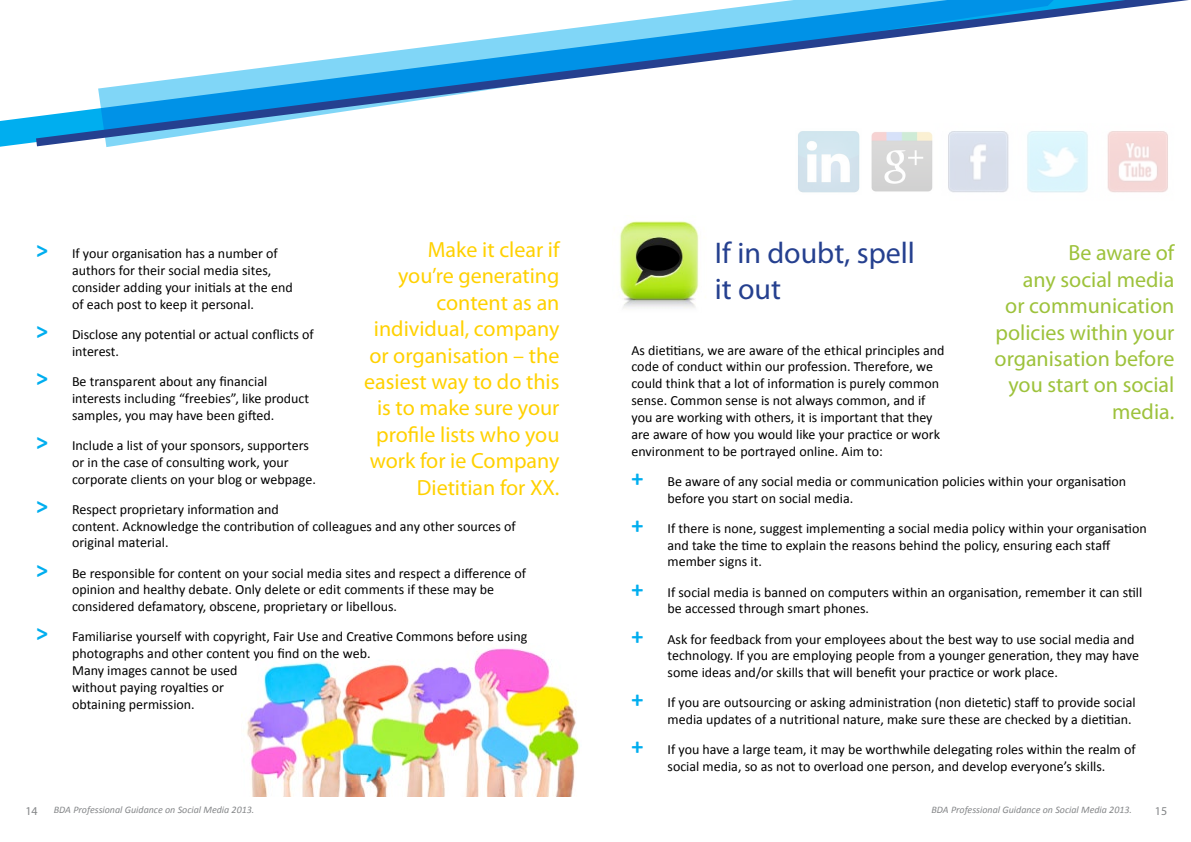
<style>
.page{position:relative;width:1191px;height:842px;background:#fff}
.page>*{position:absolute;margin:0;border:0;box-sizing:border-box;transform-origin:0 0}
.t1{font:30px/36px "Myriad Pro";color:#25408f}
.t2{font:22px/26.4px "Myriad Pro";color:#ffd100;text-align:right}
.t3{font:22px/26.4px "Myriad Pro";color:#9dc23b;text-align:right}
.t4{font:14px/16.8px "Calibri";color:#000}
.t5{font:12px "Myriad Pro";color:#848688}
.t6{font:italic 10px "Calibri";color:#848688}
.s1{font-weight:700;font-size:24px;color:#00aeef}
</style>
<div class="page">
<img style="left:871px;top:151px;width:297px;height:42px">
<img style="left:798px;top:151px;width:62px;height:42px">
<svg style="left:28px;top:0;width:1161px;height:151px"></svg>
<img style="left:246px;top:648px;width:334px;height:148px">
<img style="left:619px;top:221px;width:81px;height:88px">
<div style="left:637px;top:245px;width:42px;height:26px;background:#000;border-radius:50%"></div>
<h2 class="t2" style="left:364px;top:236px;width:197px">Make it clear if<br>you’re generating content as an individual, company or organisation – the easiest way to do this is to make sure your profile lists who you work for ie Company<br>Dietitian for XX.</h2>
<h1 class="t1" style="left:714px;top:234px;width:202px">If in doubt, spell it out</h1>
<h2 class="t3" style="left:994px;top:239px;width:181px">Be aware of<br>any social media<br>or communication policies within your organisation before you start on social media.</h2>
<p class="t4" style="left:72px;top:245px;width:222px;text-indent:-36px"><span class="s1">&gt;</span> If your organisation has a number of authors for their social media sites, consider adding your initials at the end of each post to keep it personal.</p>
<p class="t4" style="left:72px;top:326px;width:243px;text-indent:-36px"><span class="s1">&gt;</span> Disclose any potential or actual conflicts of interest.</p>
<p class="t4" style="left:72px;top:373px;width:239px;text-indent:-36px"><span class="s1">&gt;</span> Be transparent about any financial interests including “freebies”, like product samples, you may have been gifted.</p>
<p class="t4" style="left:72px;top:437px;width:245px;text-indent:-36px"><span class="s1">&gt;</span> Include a list of your sponsors, supporters or in the case of consulting work, your corporate clients on your blog or webpage.</p>
<p class="t4" style="left:72px;top:501px;width:445px;text-indent:-36px"><span class="s1">&gt;</span> Respect proprietary information and<br>content. Acknowledge the contribution of colleagues and any other sources of original material.</p>
<p class="t4" style="left:72px;top:565px;width:455px;text-indent:-36px"><span class="s1">&gt;</span> Be responsible for content on your social media sites and respect a difference of opinion and healthy debate. Only delete or edit comments if these may be considered defamatory, obscene, proprietary or libellous.</p>
<p class="t4" style="left:72px;top:628px;width:457px;text-indent:-36px"><span class="s1">&gt;</span> Familiarise yourself with copyright, Fair Use and Creative Commons before using photographs and other content you find on the web.<br>Many images cannot be used<br>without paying royalties or<br>obtaining permission.</p>
<p class="t4" style="left:631px;top:342px;width:315px">As dietitians, we are aware of the ethical principles and code of conduct within our profession. Therefore, we could think that a lot of information is purely common sense. Common sense is not always common, and if you are working with others, it is important that they are aware of how you would like your practice or work environment to be portrayed online. Aim to:</p>
<p class="t4" style="left:667px;top:473px;width:460px;text-indent:-36px"><span class="s1">+</span> Be aware of any social media or communication policies within your organisation before you start on social media.</p>
<p class="t4" style="left:667px;top:520px;width:481px;text-indent:-36px"><span class="s1">+</span> If there is none, suggest implementing a social media policy within your organisation and take the time to explain the reasons behind the policy, ensuring each staff member signs it.</p>
<p class="t4" style="left:667px;top:583px;width:476px;text-indent:-36px"><span class="s1">+</span> If social media is banned on computers within an organisation, remember it can still be accessed through smart phones.</p>
<p class="t4" style="left:667px;top:631px;width:473px;text-indent:-36px"><span class="s1">+</span> Ask for feedback from your employees about the best way to use social media and technology. If you are employing people from a younger generation, they may have some ideas and/or skills that will benefit your practice or work place.</p>
<p class="t4" style="left:631px;top:694px;width:505px;text-align:right"><span class="s1">+</span> If you are outsourcing or asking administration (non dietetic) staff to provide social media updates of a nutritional nature, make sure these are checked by a dietitian.</p>
<p class="t4" style="left:631px;top:741px;width:505px;text-align:center"><span class="s1">+</span> If you have a large team, it may be worthwhile delegating roles within the realm of social media, so as not to overload one person, and develop everyone’s skills.</p>
<p class="t5" style="left:25px;top:803px;width:14px">14</p>
<p class="t6" style="left:54px;top:803px;width:202px">BDA Professional Guidance on Social Media 2013.</p>
<p class="t6" style="left:931px;top:803px;width:202px">BDA Professional Guidance on Social Media 2013.</p>
<p class="t5" style="left:1155px;top:803px;width:14px">15</p>
</div>
